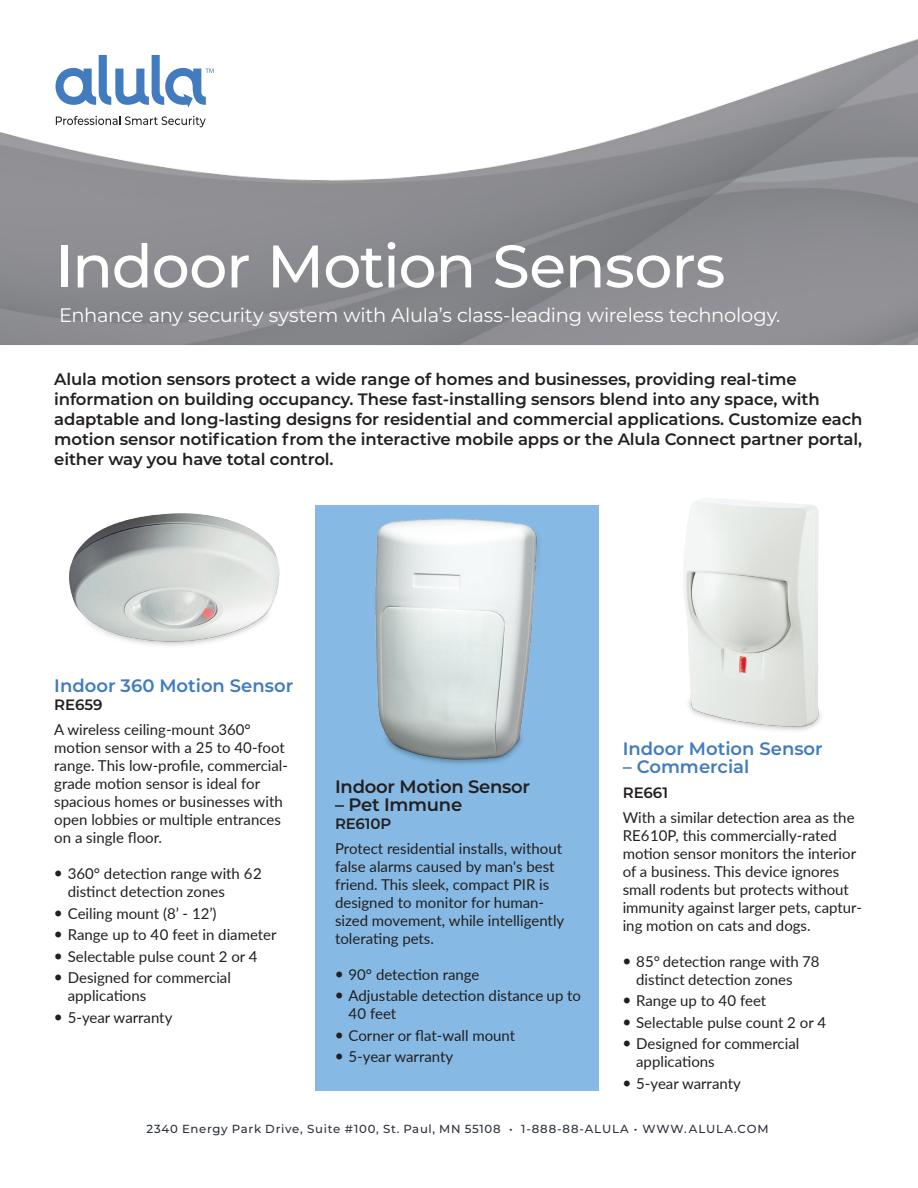
<style>
.page{position:relative;width:918px;height:1188px;background:#fff}
.page>*{position:absolute;margin:0;border:0;box-sizing:border-box;transform-origin:0 0}
.t1{font:500 60px "Montserrat";letter-spacing:-.02em;color:#fff}
.subTITLE{font:19.5px "Montserrat";letter-spacing:-.015em;color:#fff}
.body_-_devices_SKU{font:600 18px "Montserrat";color:#407bbf}
.body_-_devices_SKU-2{font:600 18px "Montserrat";letter-spacing:-.015em;color:#231f20}
.Intro___smaller_body{font:600 16.5px/19.8px "Montserrat";letter-spacing:-.005em;color:#231f20}
.body_-_devices{font:15px/18px "Lato";color:#231f20}
.body_-_devices_SKU-3{font:600 15px "Montserrat";letter-spacing:-.01em;color:#231f20}
.t2{font:500 11.7px "Montserrat";letter-spacing:.06em;color:#2a2f39}
</style>
<div class="page">
<img style="left:0;top:39px;width:918px;height:306px">
<div style="left:315px;top:506px;width:283px;height:585px;background:#86bae4"></div>
<img style="left:375px;top:518px;width:164px;height:246px">
<img style="left:683px;top:498px;width:138px;height:233px">
<img style="left:69px;top:513px;width:211px;height:133px">
<p class="t1" style="left:55px;top:224px;width:672px">Indoor Motion Sensors</p>
<p class="subTITLE" style="left:59px;top:302px;width:723px">Enhance any security system with Alula’s class-leading wireless technology.</p>
<p class="Intro___smaller_body" style="left:54px;top:369px;width:810px">Alula motion sensors protect a wide range of homes and businesses, providing real-time information on building occupancy. These fast-installing sensors blend into any space, with adaptable and long-lasting designs for residential and commercial applications. Customize each motion sensor notification from the interactive mobile apps or the Alula Connect partner portal, either way you have total control.</p>
<p class="body_-_devices_SKU" style="left:54px;top:673px;width:240px">Indoor 360 Motion Sensor</p>
<p class="body_-_devices_SKU-3" style="left:54px;top:694px;width:50px">RE659</p>
<p class="body_-_devices" style="left:54px;top:720px;width:235px">A wireless ceiling-mount 360° motion sensor with a 25 to 40-foot range. This low-profile, commercial&shy;grade motion sensor is ideal for spacious homes or businesses with open lobbies or multiple entrances on a single floor.</p>
<p class="body_-_devices" style="left:68px;top:864px;width:196px">360° detection range with 62 distinct detection zones</p>
<p class="body_-_devices" style="left:68px;top:903px;width:150px">Ceiling mount (8’ - 12’)</p>
<p class="body_-_devices" style="left:68px;top:925px;width:210px">Range up to 40 feet in diameter</p>
<p class="body_-_devices" style="left:68px;top:947px;width:191px">Selectable pulse count 2 or 4</p>
<p class="body_-_devices" style="left:68px;top:968px;width:165px">Designed for commercial applications</p>
<p class="body_-_devices" style="left:68px;top:1008px;width:106px">5-year warranty</p>
<p class="body_-_devices_SKU-2" style="left:335px;top:774px;width:196px">Indoor Motion Sensor</p>
<p class="body_-_devices_SKU-2" style="left:335px;top:792px;width:129px">– Pet Immune</p>
<p class="body_-_devices_SKU-3" style="left:335px;top:813px;width:58px">RE610P</p>
<p class="body_-_devices" style="left:335px;top:838px;width:231px">Protect residential installs, without false alarms caused by man's best friend. This sleek, compact PIR is designed to monitor for human&shy;sized movement, while intelligently tolerating pets.</p>
<p class="body_-_devices" style="left:349px;top:964px;width:132px">90° detection range</p>
<p class="body_-_devices" style="left:349px;top:986px;width:234px">Adjustable detection distance up to<br>40 feet</p>
<p class="body_-_devices" style="left:349px;top:1025px;width:168px">Corner or flat-wall mount</p>
<p class="body_-_devices" style="left:349px;top:1047px;width:106px">5-year warranty</p>
<p class="body_-_devices_SKU" style="left:623px;top:736px;width:202px">Indoor Motion Sensor</p>
<p class="body_-_devices_SKU" style="left:623px;top:754px;width:128px">– Commercial</p>
<p class="body_-_devices_SKU-3" style="left:623px;top:782px;width:47px">RE661</p>
<p class="body_-_devices" style="left:623px;top:808px;width:241px">With a similar detection area as the RE610P, this commercially-rated motion sensor monitors the interior of a business. This device ignores small rodents but protects without immunity against larger pets, captur&shy;ing motion on cats and dogs.</p>
<p class="body_-_devices" style="left:636px;top:952px;width:185px">85° detection range with 78 distinct detection zones</p>
<p class="body_-_devices" style="left:636px;top:991px;width:132px">Range up to 40 feet</p>
<p class="body_-_devices" style="left:636px;top:1013px;width:191px">Selectable pulse count 2 or 4</p>
<p class="body_-_devices" style="left:636px;top:1034px;width:165px">Designed for commercial applications</p>
<p class="body_-_devices" style="left:636px;top:1074px;width:106px">5-year warranty</p>
<p class="t2" style="left:147px;top:1121px;width:624px">2340 Energy Park Drive, Suite #100, St. Paul, MN 55108 • 1-888-88-ALULA • WWW. ALULA.COM</p>
</div>
